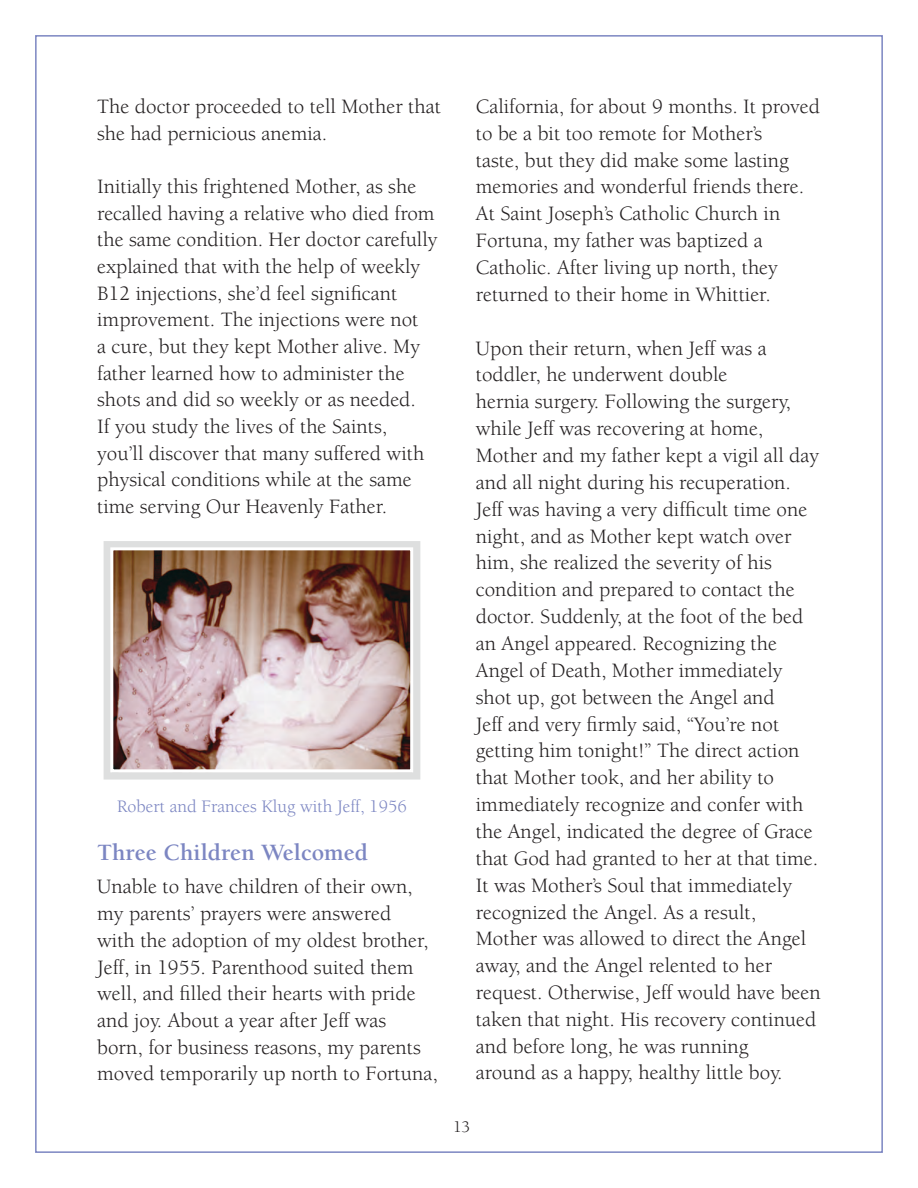
<style>
.page{position:relative;width:918px;height:1188px;background:#fff}
.page>*{position:absolute;margin:0;border:0;box-sizing:border-box;transform-origin:0 0}
.Subhead_2{font:700 24px "Berkeley";color:#7c86c2}
.t1{font:21px/26.8px "Berkeley";color:#231f20}
.t2{font:18px "Berkeley";color:#7c86c2}
.t3{font:16.5px "Berkeley";color:#231f20}
</style>
<div class="page">
<div style="left:104px;top:541px;width:316px;height:239px;border:8px solid #dedfdf"></div>
<svg style="left:109px;top:546px;width:306px;height:228px;background:#b89e99"></svg>
<p class="t1" style="left:97px;top:93px;width:345px">The doctor proceeded to tell Mother that she had pernicious anemia.</p>
<p class="t1" style="left:97px;top:173px;width:342px">Initially this frightened Mother, as she recalled having a relative who died from the same condition. Her doctor carefully explained that with the help of weekly</p>
<p class="t1" style="left:97px;top:280px;width:329px">B12 injections, she’d feel significant improvement. The injections were not a cure, but they kept Mother alive. My father learned how to administer the shots and did so weekly or as needed.<br>If you study the lives of the Saints, you’ll discover that many suffered with physical conditions while at the same time serving Our Heavenly Father.</p>
<p class="t2" style="left:117px;top:797px;width:291px">Robert and Frances Klug with Jeff, 1956</p>
<p class="Subhead_2" style="left:97px;top:840px;width:272px">Three Children Welcomed</p>
<p class="t1" style="left:97px;top:874px;width:342px">Unable to have children of their own, my parents’ prayers were answered<br>with the adoption of my oldest brother, Jeff, in 1955. Parenthood suited them well, and filled their hearts with pride and joy. About a year after Jeff was<br>born, for business reasons, my parents moved temporarily up north to Fortuna,</p>
<p class="t1" style="left:476px;top:93px;width:346px">California, for about 9 months. It proved to be a bit too remote for Mother’s<br>taste, but they did make some lasting memories and wonderful friends there.<br>At Saint Joseph’s Catholic Church in</p>
<p class="t1" style="left:476px;top:228px;width:304px">Fortuna, my father was baptized a<br>Catholic. After living up north, they returned to their home in Whittier.</p>
<p class="t1" style="left:476px;top:335px;width:346px">Upon their return, when Jeff was a toddler, he underwent double<br>hernia surgery. Following the surgery, while Jeff was recovering at home, Mother and my father kept a vigil all day and all night during his recuperation.<br>Jeff was having a very difficult time one night, and as Mother kept watch over him, she realized the severity of his condition and prepared to contact the doctor. Suddenly, at the foot of the bed an Angel appeared. Recognizing the Angel of Death, Mother immediately shot up, got between the Angel and<br>Jeff and very firmly said, “You’re not getting him tonight!” The direct action that Mother took, and her ability to immediately recognize and confer with the Angel, indicated the degree of Grace that God had granted to her at that time.<br>It was Mother’s Soul that immediately recognized the Angel. As a result, Mother was allowed to direct the Angel away, and the Angel relented to her request. Otherwise, Jeff would have been taken that night. His recovery continued and before long, he was running<br>around as a happy, healthy little boy.</p>
<p class="t3" style="left:453px;top:1118px;width:19px">13</p>
</div>
